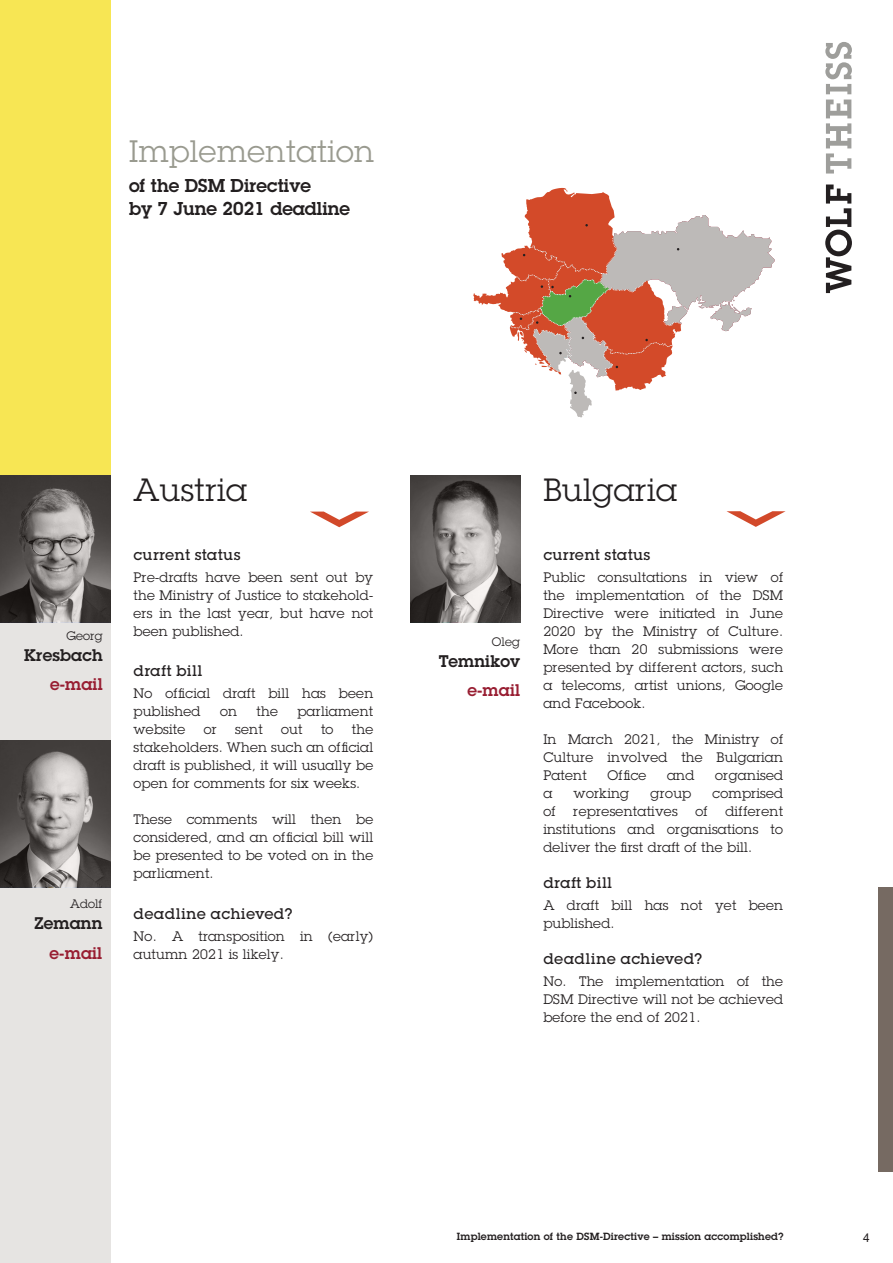
<style>
.page{position:relative;width:893px;height:1263px;background:#fff}
.page>*{position:absolute;margin:0;border:0;box-sizing:border-box;transform-origin:0 0}
.t1{font:31.5px "Lubalin Graph OT";letter-spacing:.02em;color:#231f20}
.t2{font:30.3px "Lubalin Graph OT";letter-spacing:.02em;color:#999a8f}
.t3{font:600 18.15px "Lubalin Graph OT";color:#231f20}
.TOC_floating{font:600 16.5px "Lubalin Graph OT";letter-spacing:.01em;color:#231f20}
.TOC_floating-2{font:600 16.5px "Lubalin Graph OT";letter-spacing:.01em;color:#981e32}
.t4{font:500 15px "Lubalin Graph Std";letter-spacing:.02em;color:#231f20}
.t5{font:13.5px/18px "Lubalin Graph Std";letter-spacing:.02em;color:#231f20;text-align:justify}
.t6{font:13.5px/18px "Lubalin Graph OT";letter-spacing:.02em;color:#231f20}
.TOC_floating-3{font:12px "Lubalin Graph OT";letter-spacing:.01em;color:#231f20}
.t7{font:12px "Arial";color:#231f20}
.t8{font:600 10.2px "Lubalin Graph OT";letter-spacing:.02em;color:#231f20}
</style>
<div class="page">
<svg style="left:825px;top:184px;width:27px;height:109px"></svg>
<svg style="left:826px;top:100px;width:25px;height:74px"></svg>
<svg style="left:825px;top:42px;width:27px;height:52px"></svg>
<div style="left:0;top:472px;width:111px;height:791px;background:#e6e4e2"></div>
<div style="left:879px;top:887px;width:14px;height:285px;background:#766a62"></div>
<svg style="left:473px;top:188px;width:301px;height:229px"></svg>
<div style="left:0;top:0;width:111px;height:478px;background:#f7e654"></div>
<svg style="left:311px;top:512px;width:57px;height:15px"></svg>
<svg style="left:726px;top:511px;width:60px;height:16px"></svg>
<img style="left:1px;top:475px;width:110px;height:147px">
<img style="left:411px;top:475px;width:110px;height:147px">
<img style="left:0;top:740px;width:111px;height:147px">
<p class="t2" style="left:129px;top:132px;width:247px">Implementation</p>
<p class="t3" style="left:129px;top:173px;width:183px">of the DSM Directive</p>
<p class="t3" style="left:129px;top:197px;width:223px">by 7 June 2021 deadline</p>
<p class="TOC_floating-3" style="left:67px;top:628px;width:37px">Georg</p>
<p class="TOC_floating" style="left:24px;top:644px;width:80px">Kresbach</p>
<p class="TOC_floating-2" style="left:50px;top:673px;width:54px">e-mail</p>
<p class="TOC_floating-3" style="left:70px;top:896px;width:34px">Adolf</p>
<p class="TOC_floating" style="left:34px;top:912px;width:69px">Zemann</p>
<p class="TOC_floating-2" style="left:50px;top:942px;width:54px">e-mail</p>
<p class="t1" style="left:134px;top:470px;width:115px">Austria</p>
<p class="t4" style="left:134px;top:545px;width:109px">current status</p>
<p class="t5" style="left:134px;top:568px;width:241px">Pre-drafts have been sent out by the Ministry of Justice to stakehold&shy;ers in the last year, but have not been published.</p>
<p class="t4" style="left:134px;top:661px;width:70px">draft bill</p>
<p class="t6" style="left:134px;top:684px;width:241px">No official draft bill has been published</p>
<p class="t6" style="left:220px;top:702px;width:19px">on</p>
<p class="t6" style="left:257px;top:702px;width:23px">the</p>
<p class="t6" style="left:297px;top:702px;width:77px">parliament</p>
<p class="t6" style="left:134px;top:720px;width:53px">website</p>
<p class="t6" style="left:204px;top:720px;width:14px">or</p>
<p class="t6" style="left:235px;top:720px;width:29px">sent</p>
<p class="t6" style="left:281px;top:720px;width:23px">out</p>
<p class="t6" style="left:321px;top:720px;width:14px">to</p>
<p class="t6" style="left:134px;top:720px;width:241px;text-align:justify;text-indent:218px">the stakeholders. When such an official draft is published, it will usually be open for comments for six weeks.</p>
<p class="t6" style="left:134px;top:810px;width:241px;text-align:justify">These comments will then be considered, and an official bill will be presented to be voted on in the parliament.</p>
<p class="t4" style="left:134px;top:904px;width:160px">deadline achieved?</p>
<p class="t6" style="left:134px;top:927px;width:241px">No. A transposition in (early) autumn 2021 is likely.</p>
<p class="TOC_floating-3" style="left:492px;top:634px;width:30px">Oleg</p>
<p class="TOC_floating" style="left:439px;top:650px;width:83px">Temnikov</p>
<p class="TOC_floating-2" style="left:467px;top:680px;width:54px">e-mail</p>
<p class="t1" style="left:543px;top:470px;width:135px">Bulgaria</p>
<p class="t4" style="left:543px;top:545px;width:109px">current status</p>
<p class="t5" style="left:543px;top:568px;width:241px">Public consultations in view of the implementation of the DSM Directive were initiated in June 2020 by the Ministry of Culture.<br>More than 20 submissions were presented by different actors, such a telecoms, artist unions, Google and Facebook.</p>
<p class="t5" style="left:543px;top:730px;width:241px">In March 2021, the Ministry of Culture involved the Bulgarian Patent</p>
<p class="t5" style="left:607px;top:766px;width:40px">Office</p>
<p class="t5" style="left:667px;top:766px;width:29px">and</p>
<p class="t5" style="left:715px;top:766px;width:69px">organised</p>
<p class="t5" style="left:543px;top:784px;width:10px">a</p>
<p class="t5" style="left:574px;top:784px;width:57px">working</p>
<p class="t5" style="left:651px;top:784px;width:42px">group</p>
<p class="t5" style="left:713px;top:784px;width:72px">comprised</p>
<p class="t5" style="left:543px;top:802px;width:14px">of</p>
<p class="t5" style="left:573px;top:802px;width:106px">representatives</p>
<p class="t5" style="left:695px;top:802px;width:14px">of</p>
<p class="t5" style="left:543px;top:802px;width:241px;text-indent:182px">different institutions and organisations to deliver the first draft of the bill.</p>
<p class="t4" style="left:543px;top:873px;width:70px">draft bill</p>
<p class="t6" style="left:543px;top:896px;width:241px">A draft bill has not yet been published.</p>
<p class="t4" style="left:543px;top:949px;width:160px">deadline achieved?</p>
<p class="t6" style="left:543px;top:972px;width:241px;text-align:justify">No. The implementation of the DSM Directive will not be achieved before the end of 2021.</p>
<p class="t8" style="left:457px;top:1230px;width:328px">Implementation of the DSM-Directive – mission accomplished?</p>
<p class="t7" style="left:863px;top:1230px;width:8px">4</p>
</div>
